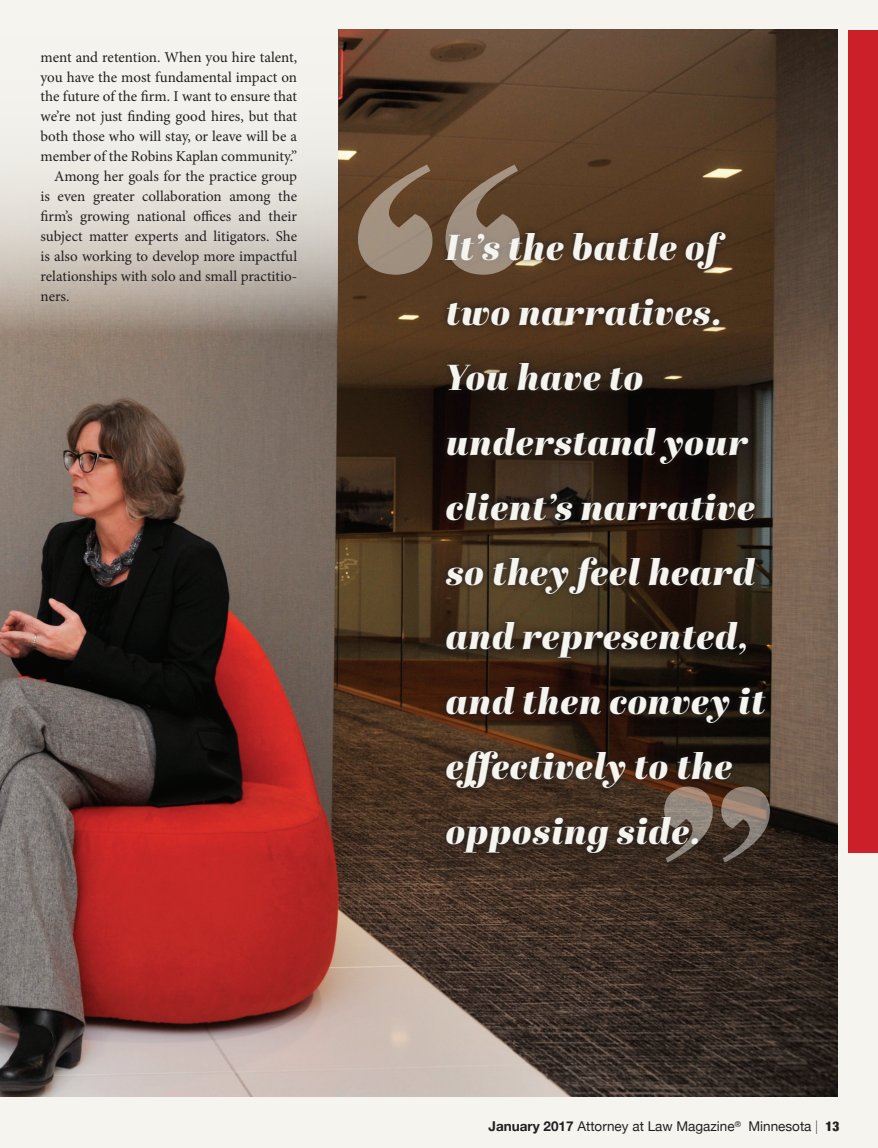
<style>
.page{position:relative;width:878px;height:1148px;background:#f5f4ef}
.page>*{position:absolute;margin:0;border:0;box-sizing:border-box;transform-origin:0 0}
.t1{font:italic 36px/64.9px "Abril Fatface";letter-spacing:.02em;color:#f5f4ef}
.t2{font:15px/20px "Minion Pro";color:#231f20;text-align:justify}
.t3{font:13.5px "Helvetica Neue";color:#231f20}
.s1{font-weight:700}
.s2{font-weight:100}
.s3{font-weight:900;font-stretch:condensed}
</style>
<div class="page">
<img style="left:0;top:30px;width:837px;height:1066px">
<svg style="left:438px;top:224px;width:334px;height:637px"></svg>
<svg style="left:358px;top:164px;width:162px;height:111px"></svg>
<svg style="left:664px;top:786px;width:106px;height:76px"></svg>
<svg style="left:0;top:30px;width:338px;height:312px"></svg>
<div style="left:848px;top:30px;width:30px;height:822px;background:#cb2029"></div>
<p class="t2" style="left:40px;top:47px;width:258px">ment and retention. When you hire talent, you have the most fundamental impact on the future of the firm. I want to ensure that we’re not just finding good hires, but that both those who will stay, or leave will be a member of the Robins Kaplan community.”</p>
<p class="t2" style="left:40px;top:166px;width:258px;text-indent:14px">Among her goals for the practice group is even greater collaboration among the firm’s growing national offices and their subject matter experts and litigators. She is also working to develop more impactful relationships with solo and small practitio&shy;ners.</p>
<p class="t1" style="left:446px;top:213px;width:321px">It’s the battle of two narratives.<br>You have to understand your client’s narrative so they feel heard and represented, and then convey it effectively to the opposing side.</p>
<p class="t3" style="left:488px;top:1116px;width:352px"><span class="s1">January 2017</span> Attorney at Law Magazine<sup>®</sup> Minnesota <span class="s2">|</span> <span class="s3">13</span></p>
</div>
